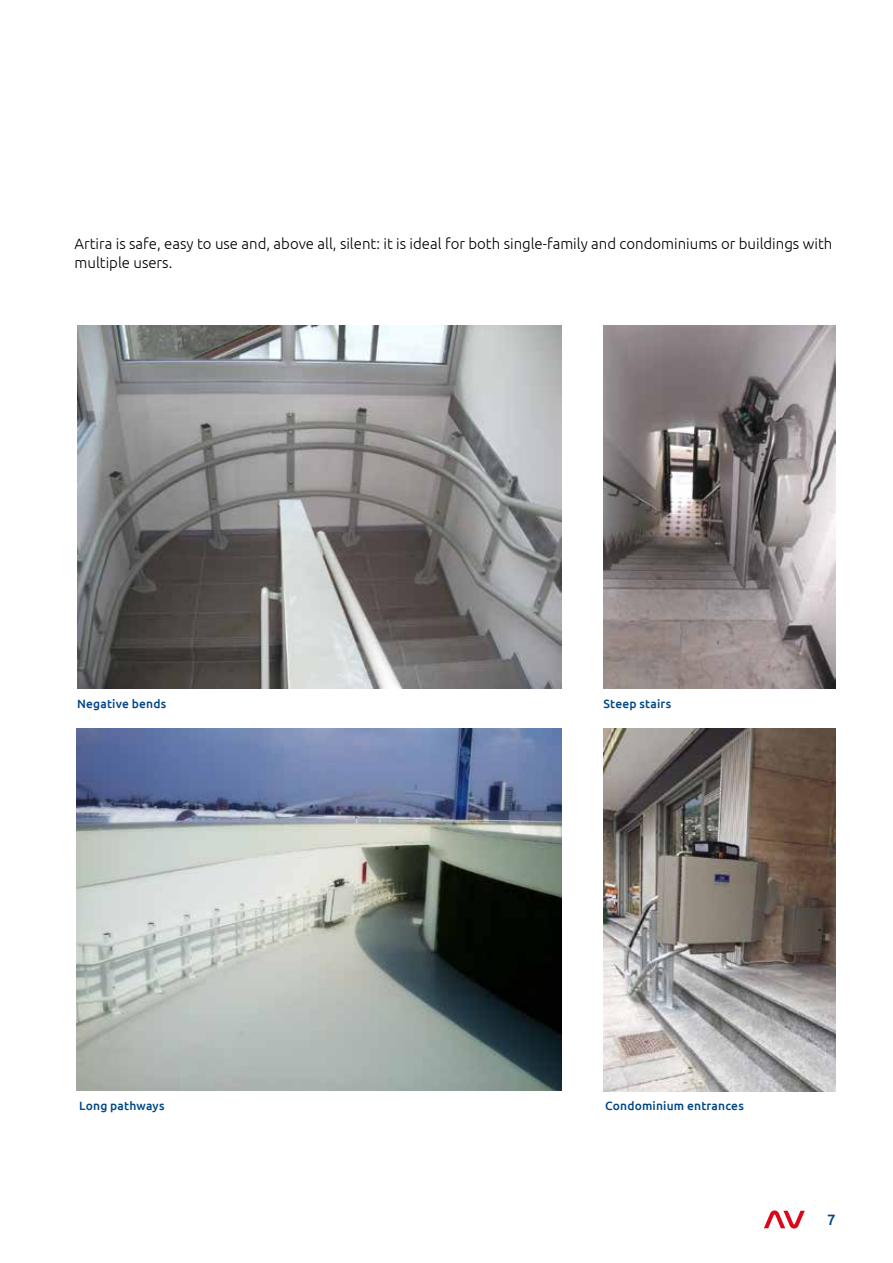
<style>
.page{position:relative;width:893px;height:1263px;background:#fff}
.page>*{position:absolute;margin:0;border:0;box-sizing:border-box;transform-origin:0 0}
.t1{font:300 15px/19.2px "Ubuntu";color:#000}
.t2{font:500 15px "Ubuntu";color:#004786}
.t3{font:500 12px "Ubuntu";letter-spacing:.015em;color:#004786}
</style>
<div class="page">
<svg style="left:764px;top:1210px;width:41px;height:18px"></svg>
<img style="left:604px;top:325px;width:232px;height:364px">
<img style="left:78px;top:325px;width:483px;height:363px">
<img style="left:77px;top:729px;width:484px;height:362px">
<img style="left:604px;top:729px;width:232px;height:362px">
<p class="t1" style="left:75px;top:233px;width:759px">Artira is safe, easy to use and, above all, silent: it is ideal for both single-family and condominiums or buildings with multiple users.</p>
<p class="t3" style="left:77px;top:696px;width:91px">Negative bends</p>
<p class="t3" style="left:603px;top:696px;width:69px">Steep stairs</p>
<p class="t3" style="left:79px;top:1098px;width:87px">Long pathways</p>
<p class="t3" style="left:605px;top:1098px;width:140px">Condominium entrances</p>
<p class="t2" style="left:827px;top:1210px;width:10px">7</p>
</div>
